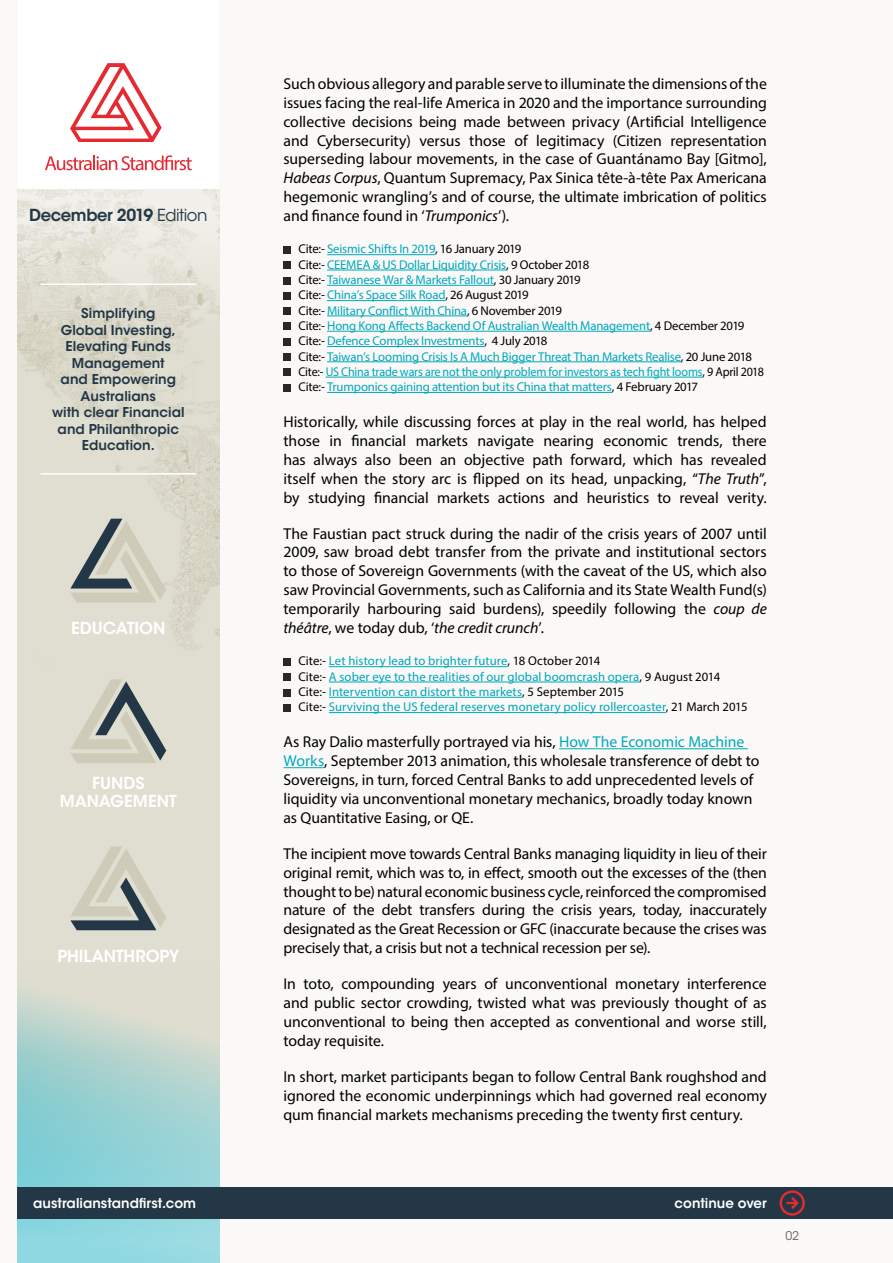
<style>
.page{position:relative;width:893px;height:1263px;background:#fff}
.page>*{position:absolute;margin:0;border:0;box-sizing:border-box;transform-origin:0 0}
.t1{font:600 16.5px/18px "ITC Avant Garde Std";letter-spacing:-.005em;color:#fff;text-align:center}
.t2{font:600 16.5px "ITC Avant Garde Std";letter-spacing:-.025em;color:#233746}
.t3{font:15.75px/18.9px "Myriad Pro";letter-spacing:-.005em;color:#000;text-align:justify}
.t4{font:600 13.5px/16.5px "ITC Avant Garde Std";letter-spacing:.005em;color:#233746;text-align:center}
.t5{font:600 13.5px "ITC Avant Garde Std";letter-spacing:.005em;color:#fff}
.t6{font:12.75px/15.3px "Myriad Pro";letter-spacing:-.01em;color:#00a8bd}
.t7{font:12px "ITC Avant Garde Std";color:#68675f}
.s1{font-weight:400}
.s2{font-style:italic}
.s3{color:#000}
.s4{color:#00a8bd}
</style>
<div class="page">
<div style="left:0;top:0;width:17px;height:1263px;background:#faf9f7"></div>
<svg style="left:70px;top:63px;width:92px;height:79px"></svg>
<svg style="left:45px;top:155px;width:147px;height:15px"></svg>
<div style="left:220px;top:0;width:673px;height:1263px;background:#faf9f7"></div>
<div style="left:17px;top:189px;width:203px;height:1074px;background:#e0ded1"></div>
<svg style="left:17px;top:990px;width:86px;height:26px;fill:#d5dbd0"></svg>
<svg style="left:17px;top:1016px;width:203px;height:247px;background:#9fd4d4"></svg>
<img style="left:17px;top:189px;width:203px;height:461px">
<div style="left:17px;top:1187px;width:876px;height:32px;background:#233746"></div>
<hr style="left:327px;top:254px;width:108px;height:1px;background:#00a8bd">
<hr style="left:327px;top:270px;width:179px;height:1px;background:#00a8bd">
<hr style="left:327px;top:285px;width:167px;height:1px;background:#00a8bd">
<hr style="left:327px;top:300px;width:118px;height:1px;background:#00a8bd">
<hr style="left:327px;top:316px;width:140px;height:1px;background:#00a8bd">
<hr style="left:327px;top:331px;width:323px;height:1px;background:#00a8bd">
<hr style="left:327px;top:346px;width:158px;height:1px;background:#00a8bd">
<hr style="left:327px;top:361px;width:354px;height:1px;background:#00a8bd">
<hr style="left:326px;top:377px;width:377px;height:1px;background:#00a8bd">
<hr style="left:327px;top:392px;width:285px;height:1px;background:#00a8bd">
<hr style="left:329px;top:666px;width:178px;height:1px;background:#00a8bd">
<hr style="left:329px;top:682px;width:310px;height:1px;background:#00a8bd">
<hr style="left:329px;top:697px;width:193px;height:1px;background:#00a8bd">
<hr style="left:329px;top:712px;width:337px;height:1px;background:#00a8bd">
<hr style="left:559px;top:748px;width:189px;height:1px;background:#00a8bd">
<hr style="left:283px;top:767px;width:41px;height:1px;background:#00a8bd">
<div style="left:283px;top:246px;width:7px;height:7px;background:#282827"></div>
<div style="left:283px;top:262px;width:7px;height:7px;background:#282827"></div>
<div style="left:283px;top:277px;width:7px;height:7px;background:#282827"></div>
<div style="left:283px;top:292px;width:7px;height:7px;background:#282827"></div>
<div style="left:283px;top:308px;width:7px;height:7px;background:#282827"></div>
<div style="left:283px;top:323px;width:7px;height:7px;background:#282827"></div>
<div style="left:283px;top:338px;width:7px;height:7px;background:#282827"></div>
<div style="left:283px;top:353px;width:7px;height:7px;background:#282827"></div>
<div style="left:283px;top:369px;width:7px;height:7px;background:#282827"></div>
<div style="left:283px;top:384px;width:7px;height:7px;background:#282827"></div>
<div style="left:283px;top:658px;width:7px;height:7px;background:#282827"></div>
<div style="left:283px;top:674px;width:7px;height:7px;background:#282827"></div>
<div style="left:283px;top:689px;width:7px;height:7px;background:#282827"></div>
<div style="left:283px;top:704px;width:7px;height:7px;background:#282827"></div>
<hr style="left:41px;top:283px;width:155px;height:2px;background:#fff">
<hr style="left:41px;top:473px;width:155px;height:2px;background:#fff">
<div style="left:780px;top:1190px;width:25px;height:26px;border:2px solid #e62a32;border-radius:50%"></div>
<svg style="left:787px;top:1197px;width:11px;height:12px"></svg>
<svg style="left:70px;top:519px;width:96px;height:83px"></svg>
<svg style="left:71px;top:679px;width:95px;height:84px"></svg>
<svg style="left:70px;top:846px;width:96px;height:84px"></svg>
<p class="t2" style="left:29px;top:204px;width:180px">December 2019 <span class="s1">Edition</span></p>
<p class="t4" style="left:52px;top:305px;width:134px">Simplifying<br>Global Investing,<br>Elevating Funds<br>Management<br>and Empowering<br>Australians<br>with clear Financial and Philanthropic<br>Education.</p>
<p class="t1" style="left:71px;top:619px;width:96px">EDUCATION</p>
<p class="t1" style="left:60px;top:774px;width:119px">FUNDS<br>MANAGEMENT</p>
<p class="t1" style="left:57px;top:947px;width:123px">PHILANTHROPY</p>
<p class="t3" style="left:283px;top:74px;width:485px">Such obvious allegory and parable serve to illuminate the dimensions of the issues facing the real-life America in 2020 and the importance surrounding collective decisions being made between privacy (Artificial Intelligence and Cybersecurity) versus those of legitimacy (Citizen representation superseding labour movements, in the case of Guantánamo Bay [Gitmo], <span class="s2">Habeas Corpus</span>, Quantum Supremacy, Pax Sinica tête-à-tête Pax Americana hegemonic wrangling’s and of course, the ultimate imbrication of politics and finance found in ‘<span class="s2">Trumponics</span>’).</p>
<p class="t6" style="left:298px;top:241px;width:467px"><span class="s3">Cite:-</span> Seismic Shifts In 2019<span class="s3">, 16 January 2019<br>Cite:-</span> CEEMEA &amp; US Dollar Liquidity Crisis<span class="s3">, 9 October 2018<br>Cite:-</span> Taiwanese War &amp; Markets Fallout<span class="s3">, 30 January 2019<br>Cite:-</span> China’s Space Silk Road<span class="s3">, 26 August 2019<br>Cite:-</span> Military Conflict With China<span class="s3">, 6 November 2019<br>Cite:-</span> Hong Kong Affects Backend Of Australian Wealth Management<span class="s3">, 4 December 2019<br>Cite:-</span> Defence Complex Investments<span class="s3">, 4 July 2018<br>Cite:-</span> Taiwan’s Looming Crisis Is A Much Bigger Threat Than Markets Realise<span class="s3">, 20 June 2018<br>Cite:-</span> US China trade wars are not the only problem for investors as tech fight looms<span class="s3">, 9 April 2018<br>Cite:-</span> Trumponics gaining attention but its China that matters<span class="s3">, 4 February 2017</span></p>
<p class="t3" style="left:283px;top:412px;width:485px">Historically, while discussing forces at play in the real world, has helped those in financial markets navigate nearing economic trends, there has always also been an objective path forward, which has revealed itself when the story arc is flipped on its head, unpacking, “<span class="s2">The Truth</span>”, by studying financial markets actions and heuristics to reveal verity.</p>
<p class="t3" style="left:283px;top:524px;width:485px">The Faustian pact struck during the nadir of the crisis years of 2007 until 2009, saw broad debt transfer from the private and institutional sectors to those of Sovereign Governments (with the caveat of the US, which also saw Provincial Governments, such as California and its State Wealth Fund(s) temporarily harbouring said burdens), speedily following the <span class="s2">coup de théâtre</span>, we today dub, ‘<span class="s2">the credit crunch</span>’.</p>
<p class="t6" style="left:298px;top:653px;width:451px"><span class="s3">Cite:-</span> Let history lead to brighter future<span class="s3">, 18 October 2014<br>Cite:-</span> A sober eye to the realities of our global boomcrash opera<span class="s3">, 9 August 2014<br>Cite:-</span> Intervention can distort the markets<span class="s3">, 5 September 2015<br>Cite:-</span> Surviving the US federal reserves monetary policy rollercoaster<span class="s3">, 21 March 2015</span></p>
<p class="t3" style="left:283px;top:732px;width:477px;text-align:left">As Ray Dalio masterfully portrayed via his, <span class="s4">How The Economic Machine Works</span>, September 2013 animation, this wholesale transference of debt to Sovereigns, in turn, forced Central Banks to add unprecedented levels of liquidity via unconventional monetary mechanics, broadly today known as Quantitative Easing, or QE.</p>
<p class="t3" style="left:283px;top:844px;width:485px">The incipient move towards Central Banks managing liquidity in lieu of their original remit, which was to, in effect, smooth out the excesses of the (then thought to be) natural economic business cycle, reinforced the compromised nature of the debt transfers during the crisis years, today, inaccurately designated as the Great Recession or GFC (inaccurate because the crises was precisely that, a crisis but not a technical recession per se).</p>
<p class="t3" style="left:283px;top:974px;width:485px">In toto, compounding years of unconventional monetary interference and public sector crowding, twisted what was previously thought of as unconventional to being then accepted as conventional and worse still, today requisite.</p>
<p class="t3" style="left:283px;top:1067px;width:485px">In short, market participants began to follow Central Bank roughshod and ignored the economic underpinnings which had governed real economy qum financial markets mechanisms preceding the twenty first century.</p>
<p class="t5" style="left:33px;top:1194px;width:165px">australianstandfirst.com</p>
<p class="t5" style="left:675px;top:1194px;width:94px">continue over</p>
<p class="t7" style="left:785px;top:1228px;width:15px">02</p>
</div>
